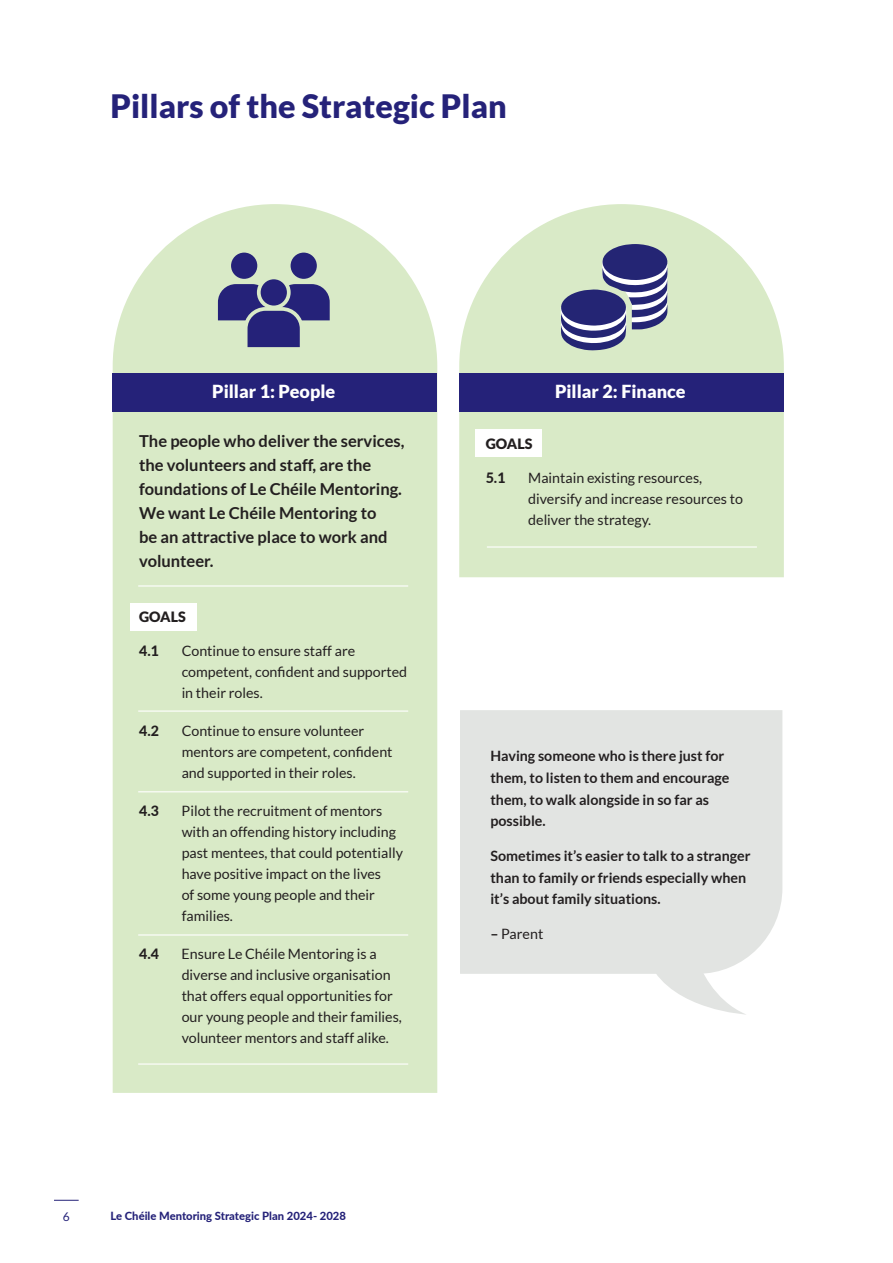
<style>
.page{position:relative;width:893px;height:1263px;background:#fff}
.page>*{position:absolute;margin:0;border:0;box-sizing:border-box;transform-origin:0 0}
.Header_No1{font:900 32.25px "Lato";color:#252279}
.t1{font:900 18px "Lato";color:#fff}
.t2{font:700 16.5px/24px "Lato";color:#231f20}
.t3{font:14.25px/21px "Lato";color:#231f20}
.t4{font:700 14.25px/21.8px "Lato";color:#231f20}
.t5{font:800 14.25px "Lato";color:#231f20}
.t6{font:900 14.25px "Lato";color:#231f20}
.t7{font:12px "Lato";color:#252279}
.t8{font:800 11.25px "Lato";color:#252279}
.s1{font-weight:700}
</style>
<div class="page">
<svg style="left:54px;top:1200px;width:25px;height:1px"></svg>
<div style="left:113px;top:204px;width:324px;height:889px;background:#d9eac7"></div>
<div style="left:231px;top:253px;width:26px;height:26px;background:#252279;border-radius:50%"></div>
<div style="left:291px;top:253px;width:26px;height:26px;background:#252279;border-radius:50%"></div>
<div style="left:257px;top:276px;width:34px;height:33px;border:8px solid #d9eac7;border-radius:50%"></div>
<svg style="left:218px;top:284px;width:112px;height:71px"></svg>
<div style="left:261px;top:279px;width:26px;height:27px;background:#252279;border-radius:50%"></div>
<div style="left:113px;top:373px;width:324px;height:38px;background:#252279"></div>
<div style="left:130px;top:603px;width:66px;height:28px;background:#fff"></div>
<hr style="left:138px;top:710px;width:270px;height:2px;background:#fff">
<hr style="left:138px;top:585px;width:270px;height:1px;background:#fff">
<hr style="left:138px;top:791px;width:270px;height:1px;background:#fff">
<hr style="left:138px;top:934px;width:270px;height:1px;background:#fff">
<hr style="left:138px;top:1063px;width:270px;height:1px;background:#fff">
<svg style="left:657px;top:974px;width:88px;height:40px"></svg>
<div style="left:460px;top:710px;width:322px;height:264px;background:#e2e4e2"></div>
<svg style="left:459px;top:204px;width:325px;height:373px;fill:#d9eac7"></svg>
<div style="left:459px;top:373px;width:325px;height:38px;background:#252279"></div>
<div style="left:475px;top:429px;width:67px;height:28px;background:#fff"></div>
<hr style="left:487px;top:546px;width:270px;height:2px;background:#fff">
<svg style="left:561px;top:244px;width:107px;height:106px"></svg>
<p class="Header_No1" style="left:111px;top:87px;width:398px">Pillars of the Strategic Plan</p>
<p class="t1" style="left:212px;top:381px;width:125px">Pillar 1: People</p>
<p class="t2" style="left:139px;top:429px;width:267px">The people who deliver the services, the volunteers and staff, are the foundations of Le Chéile Mentoring.<br>We want Le Chéile Mentoring to<br>be an attractive place to work and volunteer.</p>
<p class="t6" style="left:139px;top:608px;width:48px">GOALS</p>
<p class="t5" style="left:139px;top:640px;width:21px">4.1</p>
<p class="t3" style="left:182px;top:640px;width:227px">Continue to ensure staff are competent, confident and supported in their roles.</p>
<p class="t5" style="left:139px;top:720px;width:21px">4.2</p>
<p class="t3" style="left:182px;top:720px;width:212px">Continue to ensure volunteer mentors are competent, confident and supported in their roles.</p>
<p class="t5" style="left:139px;top:800px;width:21px">4.3</p>
<p class="t3" style="left:182px;top:800px;width:223px">Pilot the recruitment of mentors with an offending history including past mentees, that could potentially have positive impact on the lives<br>of some young people and their families.</p>
<p class="t5" style="left:139px;top:943px;width:21px">4.4</p>
<p class="t3" style="left:182px;top:943px;width:222px">Ensure Le Chéile Mentoring is a diverse and inclusive organisation that offers equal opportunities for our young people and their families, volunteer mentors and staff alike.</p>
<p class="t7" style="left:63px;top:1209px;width:8px">6</p>
<p class="t8" style="left:111px;top:1207px;width:237px">Le Chéile Mentoring Strategic Plan 2024- 2028</p>
<p class="t1" style="left:555px;top:381px;width:132px">Pillar 2: Finance</p>
<p class="t6" style="left:486px;top:436px;width:48px">GOALS</p>
<p class="t5" style="left:486px;top:467px;width:21px">5.1</p>
<p class="t3" style="left:528px;top:467px;width:216px">Maintain existing resources, diversify and increase resources to deliver the strategy.</p>
<p class="t4" style="left:490px;top:745px;width:240px">Having someone who is there just for them, to listen to them and encourage them, to walk alongside in so far as possible.</p>
<p class="t4" style="left:490px;top:845px;width:262px">Sometimes it’s easier to talk to a stranger than to family or friends especially when it’s about family situations.</p>
<p class="t3" style="left:490px;top:923px;width:54px"><span class="s1">–</span> Parent</p>
</div>
